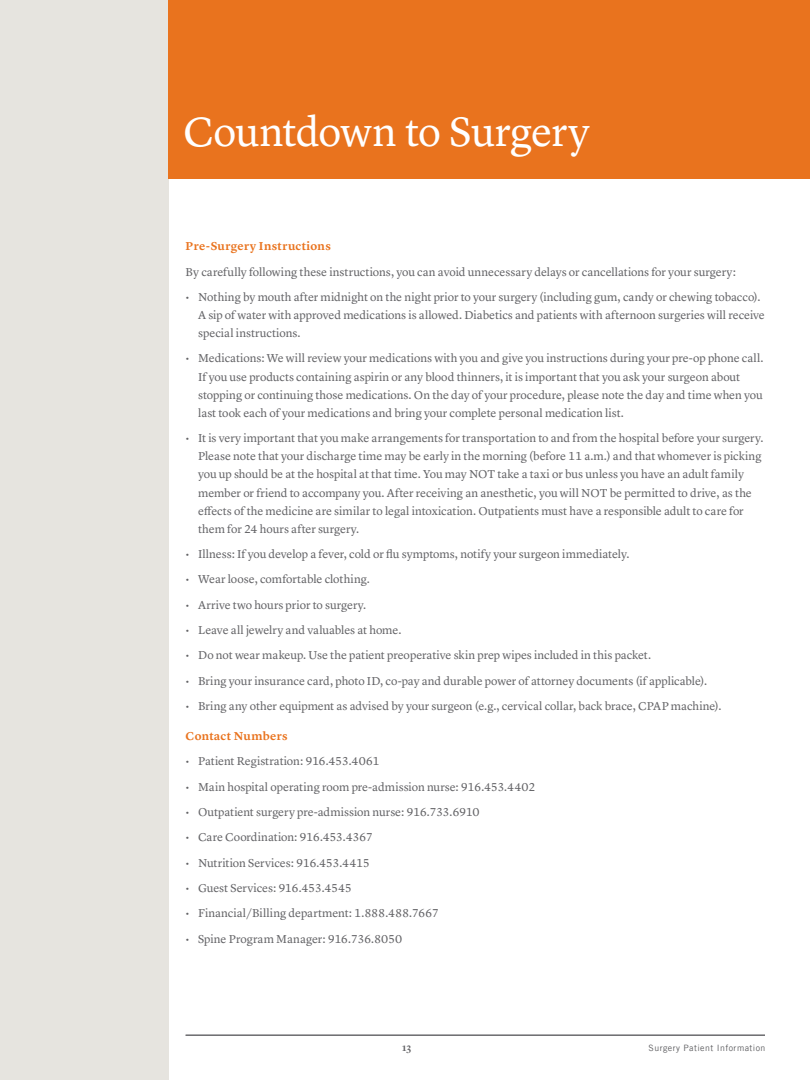
<style>
.page{position:relative;width:810px;height:1080px;background:#fff}
.page>*{position:absolute;margin:0;border:0;box-sizing:border-box;transform-origin:0 0}
.t1{font:42.5px "Lyon Text";letter-spacing:-.015em;color:#fff}
.t2{font:11.88px/18.1px "Lyon Text";letter-spacing:-.005em;color:#636366}
.t3{font:600 11.88px "Lyon Text";letter-spacing:.03em;color:#e9731e}
.t4{font:500 10.62px "Lyon Display";color:#636366}
.t5{font:8.75px "Trade Gothic LT Com";letter-spacing:.05em;color:#5f5f62}
</style>
<div class="page">
<div style="left:0;top:0;width:169px;height:1080px;background:#e6e4df"></div>
<div style="left:169px;top:0;width:641px;height:179px;background:#e9731e"></div>
<hr style="left:186px;top:1035px;width:579px;height:1px;background:#636366">
<h1 class="t1" style="left:183px;top:100px;width:408px">Countdown to Surgery</h1>
<p class="t3" style="left:186px;top:237px;width:147px">Pre-Surgery Instructions</p>
<p class="t2" style="left:186px;top:262px;width:552px">By carefully following these instructions, you can avoid unnecessary delays or cancellations for your surgery:</p>
<p class="t2" style="left:198px;top:287px;width:568px;text-indent:-13px">• Nothing by mouth after midnight on the night prior to your surgery (including gum, candy or chewing tobacco).<br>A sip of water with approved medications is allowed. Diabetics and patients with afternoon surgeries will receive special instructions.</p>
<p class="t2" style="left:198px;top:349px;width:567px;text-indent:-13px">• Medications: We will review your medications with you and give you instructions during your pre-op phone call.<br>If you use products containing aspirin or any blood thinners, it is important that you ask your surgeon about stopping or continuing those medications. On the day of your procedure, please note the day and time when you last took each of your medications and bring your complete personal medication list.</p>
<p class="t2" style="left:198px;top:428px;width:567px;text-indent:-13px">• It is very important that you make arrangements for transportation to and from the hospital before your surgery.<br>Please note that your discharge time may be early in the morning (before 11 a.m.) and that whomever is picking you up should be at the hospital at that time. You may NOT take a taxi or bus unless you have an adult family member or friend to accompany you. After receiving an anesthetic, you will NOT be permitted to drive, as the effects of the medicine are similar to legal intoxication. Outpatients must have a responsible adult to care for them for 24 hours after surgery.</p>
<p class="t2" style="left:186px;top:544px;width:445px">• Illness: If you develop a fever, cold or flu symptoms, notify your surgeon immediately.</p>
<p class="t2" style="left:186px;top:569px;width:186px">• Wear loose, comfortable clothing.</p>
<p class="t2" style="left:186px;top:595px;width:182px">• Arrive two hours prior to surgery.</p>
<p class="t2" style="left:186px;top:620px;width:217px">• Leave all jewelry and valuables at home.</p>
<p class="t2" style="left:186px;top:645px;width:467px">• Do not wear makeup. Use the patient preoperative skin prep wipes included in this packet.</p>
<p class="t2" style="left:186px;top:671px;width:523px">• Bring your insurance card, photo ID, co-pay and durable power of attorney documents (if applicable).</p>
<p class="t2" style="left:186px;top:696px;width:537px">• Bring any other equipment as advised by your surgeon (e.g., cervical collar, back brace, CPAP machine).</p>
<p class="t3" style="left:186px;top:727px;width:103px">Contact Numbers</p>
<p class="t2" style="left:186px;top:751px;width:195px">• Patient Registration: 916.453.4061</p>
<p class="t2" style="left:186px;top:777px;width:352px">• Main hospital operating room pre-admission nurse: 916.453.4402</p>
<p class="t2" style="left:186px;top:802px;width:295px">• Outpatient surgery pre-admission nurse: 916.733.6910</p>
<p class="t2" style="left:186px;top:827px;width:189px">• Care Coordination: 916.453.4367</p>
<p class="t2" style="left:186px;top:853px;width:186px">• Nutrition Services: 916.453.4415</p>
<p class="t2" style="left:186px;top:878px;width:168px">• Guest Services: 916.453.4545</p>
<p class="t2" style="left:186px;top:903px;width:255px">• Financial/Billing department: 1.888.488.7667</p>
<p class="t2" style="left:186px;top:929px;width:218px">• Spine Program Manager: 916.736.8050</p>
<p class="t4" style="left:402px;top:1039px;width:11px">13</p>
<p class="t5" style="left:649px;top:1042px;width:118px">Surgery Patient Information</p>
</div>
